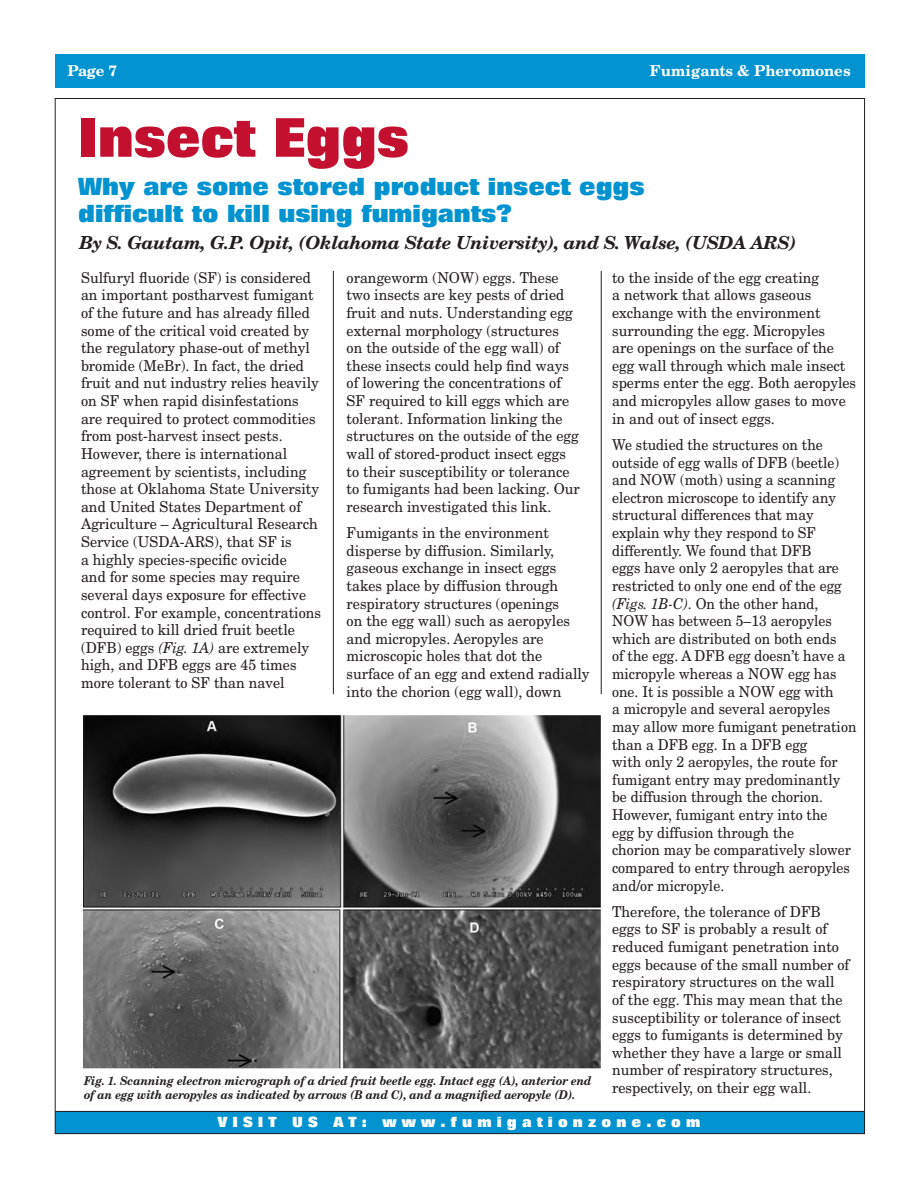
<style>
.page{position:relative;width:918px;height:1188px;background:#fff}
.page>*{position:absolute;margin:0;border:0;box-sizing:border-box;transform-origin:0 0}
.t1{font:800 54px "Folio";color:#c3102f;scale:.94 1}
.t2{font:800 24px/27px "Folio";color:#0093d0}
.t3{font:italic 700 18px "New Century Schlbk";letter-spacing:-.02em;color:#231f20}
.t4{font:15px/17.5px "New Century Schlbk";color:#231f20;scale:.95 1}
.t5{font:15px/17.7px "New Century Schlbk";color:#231f20;scale:.93 1}
.t6{font:700 15px "New Century Schlbk";color:#fff}
.t7{font:800 14.25px "Folio";color:#fff}
.t8{font:italic 700 12px/13.5px "New Century Schlbk";letter-spacing:-.01em;color:#231f20;scale:.92 1}
.s1{font-style:italic}
</style>
<div class="page">
<img style="left:83px;top:716px;width:517px;height:351px">
<div style="left:55px;top:1111px;width:810px;height:23px;background:#0093d0"></div>
<div style="left:55px;top:54px;width:810px;height:34px;background:#0093d0"></div>
<hr style="left:55px;top:1111px;width:809px;height:1px;background:#231f20">
<hr style="left:601px;top:271px;width:1px;height:423px;background:#231f20">
<hr style="left:333px;top:271px;width:1px;height:423px;background:#231f20">
<p class="t6" style="left:68px;top:62px;width:51px">Page 7</p>
<p class="t6" style="left:650px;top:62px;width:202px">Fumigants &amp; Pheromones</p>
<h1 class="t1" style="left:78px;top:107px;width:353px">Insect Eggs</h1>
<h2 class="t2" style="left:78px;top:173px;width:568px">Why are some stored product insect eggs difficult to kill using fumigants?</h2>
<p class="t3" style="left:80px;top:231px;width:719px">By S. Gautam, G.P. Opit, (Oklahoma State University), and S. Walse, (USDA ARS)</p>
<p class="t4" style="left:81px;top:269px;width:254px">Sulfuryl fluoride (SF) is considered an important postharvest fumigant of the future and has already filled some of the critical void created by the regulatory phase-out of methyl bromide (MeBr). In fact, the dried fruit and nut industry relies heavily on SF when rapid disinfestations are required to protect commodities from post-harvest insect pests.<br>However, there is international agreement by scientists, including those at Oklahoma State University and United States Department of Agriculture – Agricultural Research Service (USDA-ARS), that SF is<br>a highly species-specific ovicide<br>and for some species may require several days exposure for effective control. For example, concentrations required to kill dried fruit beetle (DFB) eggs <span class="s1">(Fig. 1A)</span> are extremely high, and DFB eggs are 45 times more tolerant to SF than navel</p>
<p class="t4" style="left:347px;top:268px;width:247px">orangeworm (NOW) eggs. These two insects are key pests of dried fruit and nuts. Understanding egg external morphology (structures<br>on the outside of the egg wall) of these insects could help find ways of lowering the concentrations of SF required to kill eggs which are tolerant. Information linking the structures on the outside of the egg wall of stored-product insect eggs to their susceptibility or tolerance to fumigants had been lacking. Our research investigated this link.</p>
<p class="t4" style="left:347px;top:524px;width:257px">Fumigants in the environment disperse by diffusion. Similarly, gaseous exchange in insect eggs takes place by diffusion through respiratory structures (openings<br>on the egg wall) such as aeropyles and micropyles. Aeropyles are microscopic holes that dot the surface of an egg and extend radially into the chorion (egg wall), down</p>
<p class="t8" style="left:84px;top:1074px;width:553px">Fig. 1. Scanning electron micrograph of a dried fruit beetle egg. Intact egg (A), anterior end of an egg with aeropyles as indicated by arrows (B and C), and a magnified aeropyle (D).</p>
<p class="t4" style="left:612px;top:268px;width:258px">to the inside of the egg creating<br>a network that allows gaseous exchange with the environment surrounding the egg. Micropyles<br>are openings on the surface of the egg wall through which male insect sperms enter the egg. Both aeropyles and micropyles allow gases to move in and out of insect eggs.</p>
<p class="t5" style="left:612px;top:436px;width:264px">We studied the structures on the outside of egg walls of DFB (beetle) and NOW (moth) using a scanning electron microscope to identify any structural differences that may explain why they respond to SF differently. We found that DFB<br>eggs have only 2 aeropyles that are restricted to only one end of the egg <span class="s1">(Figs. 1B-C)</span>. On the other hand,<br>NOW has between 5–13 aeropyles which are distributed on both ends<br>of the egg. A DFB egg doesn’t have a micropyle whereas a NOW egg has one. It is possible a NOW egg with<br>a micropyle and several aeropyles may allow more fumigant penetration than a DFB egg. In a DFB egg<br>with only 2 aeropyles, the route for fumigant entry may predominantly be diffusion through the chorion.<br>However, fumigant entry into the<br>egg by diffusion through the<br>chorion may be comparatively slower compared to entry through aeropyles and/or micropyle.</p>
<p class="t4" style="left:612px;top:903px;width:251px">Therefore, the tolerance of DFB eggs to SF is probably a result of reduced fumigant penetration into eggs because of the small number of respiratory structures on the wall of the egg. This may mean that the susceptibility or tolerance of insect eggs to fumigants is determined by whether they have a large or small number of respiratory structures, respectively, on their egg wall.</p>
<p class="t7" style="left:218px;top:1114px;width:484px">V I S I T U S A T : w w w . f u m i g a t i o n z o n e . c o m</p>
</div>
